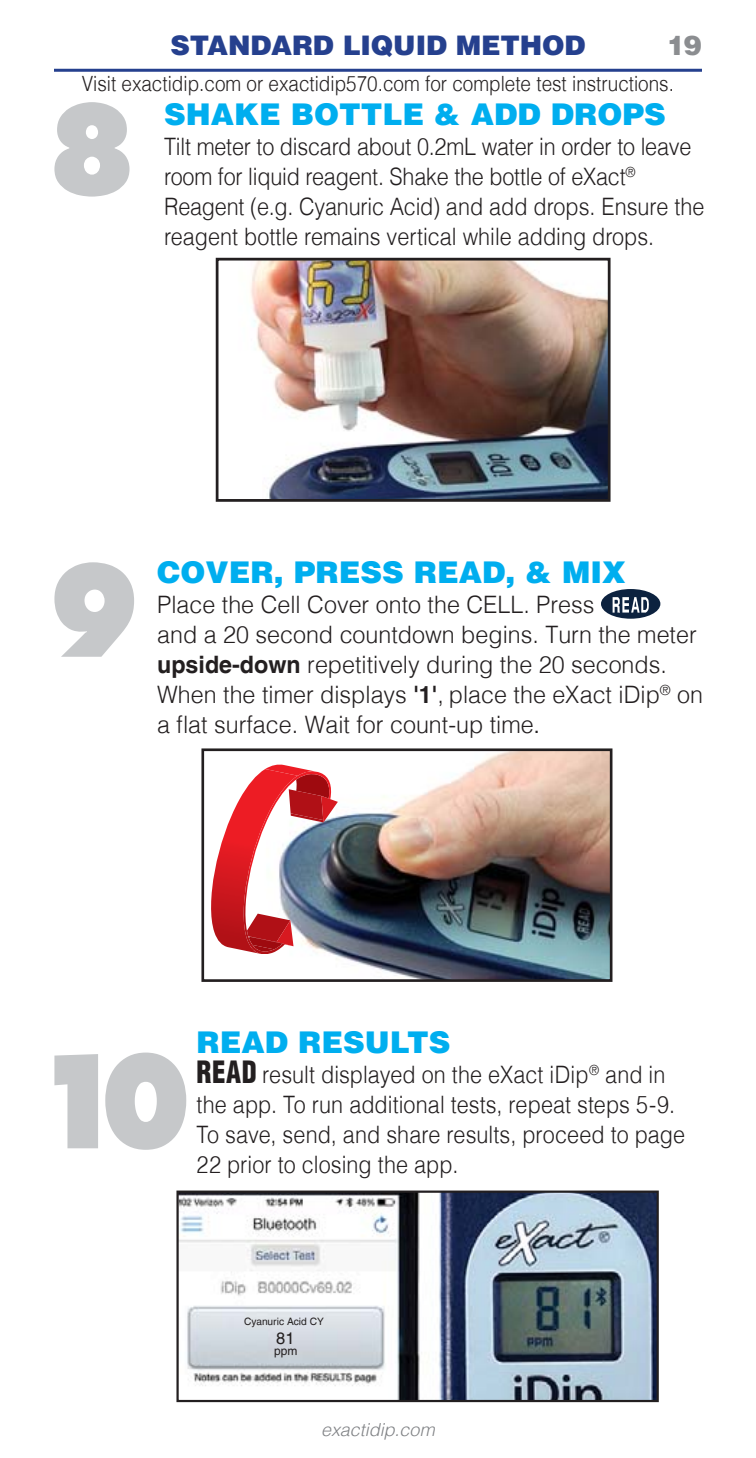
<style>
.page{position:relative;width:756px;height:1458px;background:#fff}
.page>*{position:absolute;margin:0;border:0;box-sizing:border-box;transform-origin:0 0}
.t1{font:900 30px "Helvetica LT";color:#00aeef}
.t2{font:900 27px "Helvetica LT";letter-spacing:-.005em;color:#25408e}
.t3{font:900 27px "Helvetica LT";color:#8b8d90}
.t4{font:300 24px/30px "Helvetica LT";color:#231f20;scale:.9 1}
.t5{font:300 24px/30px "Helvetica LT";color:#231f20}
.t6{font:300 21px "Helvetica LT";color:#231f20;scale:.9 1}
.t7{font:italic 300 18px "Helvetica LT";color:#808285}
.t8{font:16.5px "Helvetica LT";color:#231f20}
.t9{font:12px "Helvetica LT";color:#231f20}
.t10{font:10.2px "Helvetica LT";color:#231f20}
.s1{font-weight:700}
.s2{font-weight:400;font-stretch:condensed}
.s3{font-weight:900;font-stretch:condensed;font-size:30px}
</style>
<div class="page">
<hr style="left:54px;top:69px;width:648px;height:3px;background:#25408e">
<img style="left:250px;top:262px;width:357px;height:236px">
<div style="left:216px;top:258px;width:395px;height:244px;border:3px solid #231f20"></div>
<svg style="left:54px;top:102px;width:76px;height:95px"></svg>
<svg style="left:54px;top:562px;width:80px;height:95px"></svg>
<svg style="left:601px;top:589px;width:59px;height:30px"></svg>
<img style="left:333px;top:752px;width:275px;height:226px">
<div style="left:201px;top:748px;width:411px;height:234px;border:3px solid #231f20"></div>
<svg style="left:211px;top:764px;width:127px;height:190px"></svg>
<svg style="left:54px;top:1053px;width:132px;height:97px"></svg>
<img style="left:179px;top:1194px;width:477px;height:205px">
<div style="left:176px;top:1191px;width:483px;height:211px;border:2px solid #231f20"></div>
<p class="t2" style="left:170px;top:27px;width:417px">STANDARD LIQUID METHOD</p>
<p class="t3" style="left:667px;top:27px;width:36px">19</p>
<p class="t6" style="left:82px;top:70px;width:659px">Visit exactidip.com or exactidip570.com for complete test instructions.</p>
<p class="t1" style="left:164px;top:95px;width:503px">SHAKE BOTTLE &amp; ADD DROPS</p>
<p class="t4" style="left:164px;top:131px;width:602px">Tilt meter to discard about 0.2mL water in order to leave room for liquid reagent. Shake the bottle of eXact<sup>® </sup>Reagent (e.g. Cyanuric Acid) and add drops. Ensure the reagent bottle remains vertical while adding drops.</p>
<p class="t1" style="left:157px;top:552px;width:470px">COVER, PRESS READ, &amp; MIX</p>
<p class="t5" style="left:157px;top:589px;width:547px">Place the Cell Cover onto the CELL. Press<br>and a 20 second countdown begins. Turn the meter <span class="s1">upside-down</span> repetitively during the 20 seconds.<br>When the timer displays <span class="s1">'1'</span>, place the eXact iDip<sup>®</sup> on a flat surface. Wait for count-up time<span class="s2">.</span></p>
<p class="t1" style="left:197px;top:1023px;width:255px">READ RESULTS</p>
<p class="t4" style="left:197px;top:1059px;width:544px"><span class="s3">READ</span> result displayed on the eXact iDip<sup>®</sup> and in the app. To run additional tests, repeat steps 5-9.<br>To save, send, and share results, proceed to page 22 prior to closing the app.</p>
<p class="t10" style="left:244px;top:1315px;width:81px">Cyanuric Acid CY</p>
<p class="t8" style="left:276px;top:1329px;width:20px">81</p>
<p class="t9" style="left:274px;top:1344px;width:25px">ppm</p>
<p class="t7" style="left:321px;top:1418px;width:115px">exactidip.com</p>
</div>
